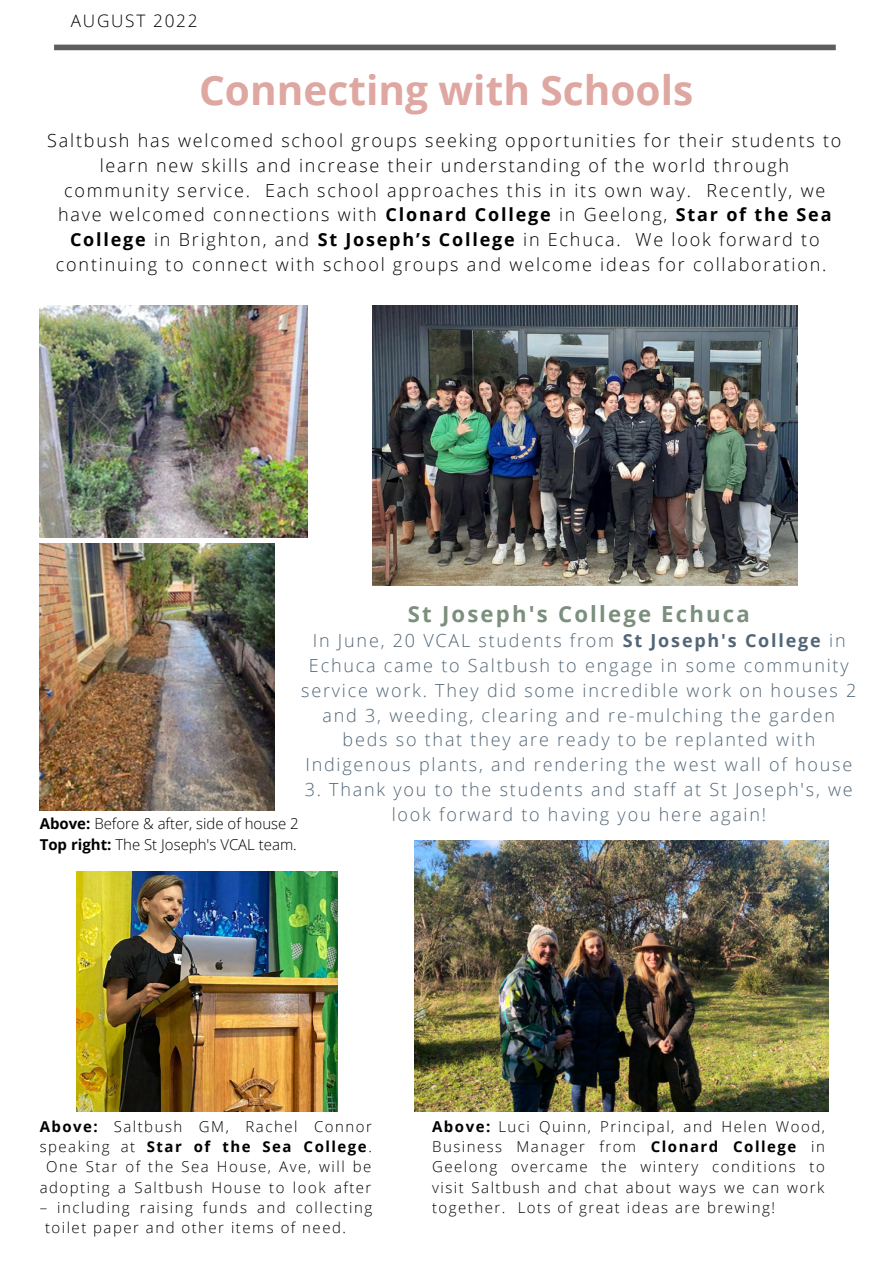
<style>
.page{position:relative;width:893px;height:1264px;background:#fff}
.page>*{position:absolute;margin:0;border:0;box-sizing:border-box;transform-origin:0 0}
.t1{font:700 40.65px "Open Sans";color:#dea7a1}
.t2{font:700 22.05px "Open Sans";letter-spacing:.1em;color:#7b8f7d}
.t3{font:300 18px/24.8px "Open Sans";letter-spacing:.1em;color:#000;text-align:center}
.t4{font:300 18px/24.8px "Open Sans";letter-spacing:.1em;color:#526677;text-align:center}
.t5{font:300 17.25px "Open Sans";letter-spacing:.1em;color:#000}
.t6{font:300 15px/20.2px "Open Sans";letter-spacing:.1em;color:#000;text-align:center}
.t7{font:300 15px/20.2px "Open Sans";color:#000}
.s1{font-weight:700}
</style>
<div class="page">
<img style="left:373px;top:305px;width:424px;height:280px">
<img style="left:40px;top:543px;width:235px;height:267px">
<img style="left:40px;top:305px;width:267px;height:233px">
<div style="left:54px;top:45px;width:781px;height:5px;background:#5d5d5d"></div>
<img style="left:76px;top:871px;width:261px;height:239px">
<img style="left:414px;top:840px;width:414px;height:271px">
<p class="t5" style="left:71px;top:9px;width:128px">AUGUST 2022</p>
<h1 class="t1" style="left:199px;top:62px;width:496px">Connecting with Schools</h1>
<p class="t3" style="left:47px;top:128px;width:795px">Saltbush has welcomed school groups seeking opportunities for their students to learn new skills and increase their understanding of the world through community service. Each school approaches this in its own way. Recently, we have welcomed connections with <span class="s1">Clonard College</span> in Geelong, <span class="s1">Star of the Sea College</span> in Brighton, and <span class="s1">St Joseph’s College</span> in Echuca. We look forward to continuing to connect with school groups and welcome ideas for collaboration.</p>
<p class="t2" style="left:408px;top:598px;width:343px">St Joseph's College Echuca</p>
<p class="t4" style="left:301px;top:628px;width:556px">In June, 20 VCAL students from <span class="s1">St Joseph's College</span> in Echuca came to Saltbush to engage in some community service work. They did some incredible work on houses 2 and 3, weeding, clearing and re-mulching the garden beds so that they are ready to be replanted with Indigenous plants, and rendering the west wall of house</p>
<p class="t4" style="left:305px;top:776px;width:549px">3. Thank you to the students and staff at St Joseph's, we look forward to having you here again!</p>
<p class="t7" style="left:40px;top:813px;width:260px"><span class="s1">Above:</span> Before &amp; after, side of house 2<br><span class="s1">Top right:</span> The St Joseph's VCAL team.</p>
<p class="t6" style="left:40px;top:1115px;width:334px"><span class="s1">Above:</span> Saltbush GM, Rachel Connor speaking at <span class="s1">Star of the Sea College</span>.<br>One Star of the Sea House, Ave, will be adopting a Saltbush House to look after</p>
<p class="t6" style="left:45px;top:1196px;width:328px;text-align:left;text-indent:-5px">– including raising funds and collecting toilet paper and other items of need.</p>
<p class="t6" style="left:432px;top:1115px;width:394px;text-align:justify"><span class="s1">Above:</span> Luci Quinn, Principal, and Helen Wood, Business Manager from <span class="s1">Clonard College</span> in Geelong overcame the wintery conditions to visit Saltbush and chat about ways we can work together. Lots of great ideas are brewing!</p>
</div>
